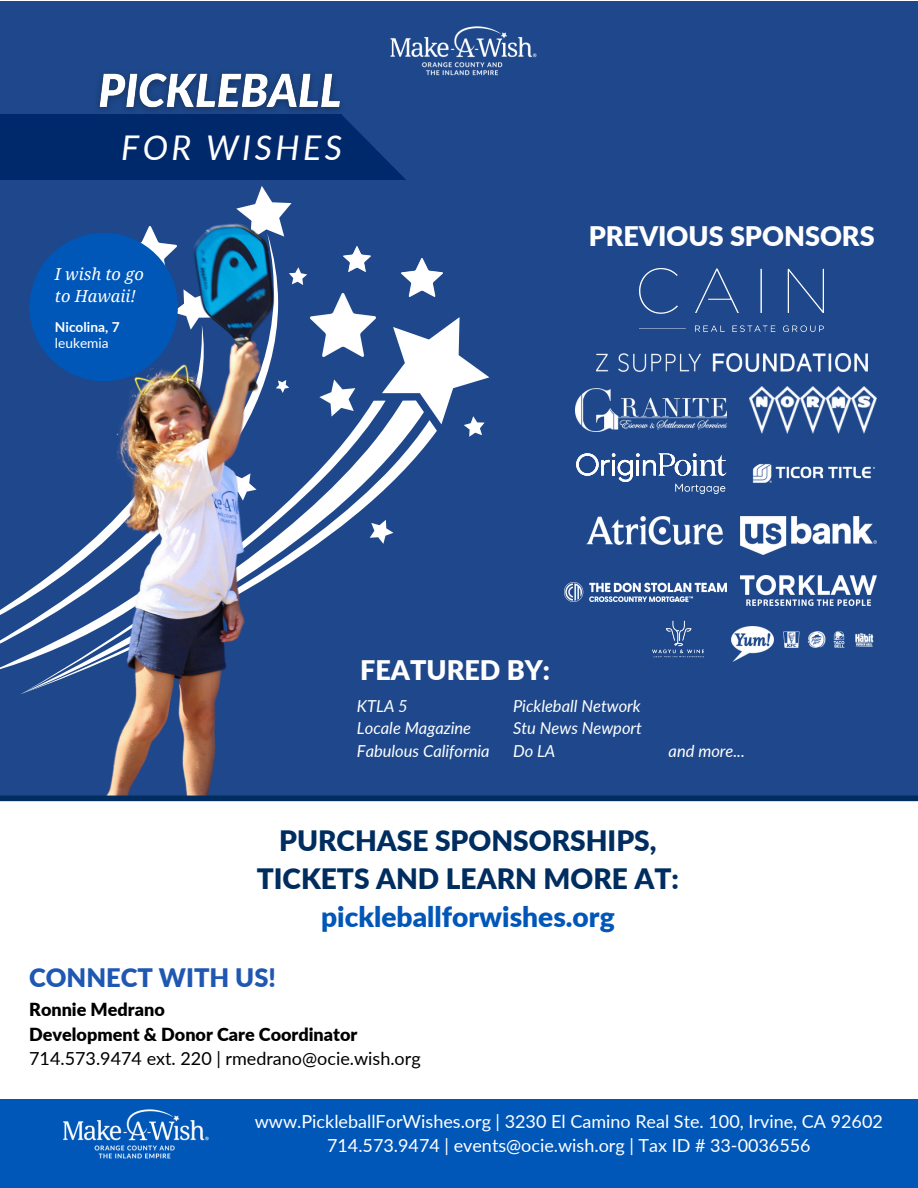
<style>
.page{position:relative;width:918px;height:1188px;background:#fff}
.page>*{position:absolute;margin:0;border:0;box-sizing:border-box;transform-origin:0 0}
.t1{font:italic 34.05px "Lato";letter-spacing:.1em;color:#fff}
.t2{font:900 28.05px/38.2px "Lato";color:#002d5f;text-align:center}
.t3{font:900 27px "Lato";color:#fff}
.t4{font:900 25.5px "Lato";color:#1f58b2}
.t5{font:18px/24.8px "Lato";color:#fff;text-align:center}
.t6{font:900 18px/24.8px "Lato";color:#000}
.t7{font:italic 16.5px/22.5px "Lato";color:#fff;text-align:justify}
.t8{font:italic 16.5px/22.6px "Droid Serif";color:#fff}
.t9{font:700 13.8px "Lato";color:#fff}
.t10{font:13.8px "Lato";color:#fff}
.s1{color:#0057b8}
.s2{font-weight:400}
</style>
<div class="page">
<div style="left:0;top:1px;width:918px;height:797px;background:#1e488b"></div>
<img style="left:390px;top:26px;width:147px;height:50px">
<svg style="left:342px;top:120px;width:64px;height:60px"></svg>
<div style="left:0;top:114px;width:342px;height:66px;background:#00296b"></div>
<img style="left:98px;top:73px;width:249px;height:47px">
<svg style="left:0;top:597px;width:19px;height:73px"></svg>
<svg style="left:470px;top:363px;width:20px;height:73px"></svg>
<svg style="left:19px;top:316px;width:61px;height:378px"></svg>
<img style="left:80px;top:195px;width:390px;height:601px">
<div style="left:0;top:796px;width:918px;height:5px;background:#002d5f"></div>
<img style="left:310px;top:293px;width:65px;height:63px">
<img style="left:123px;top:227px;width:53px;height:50px">
<img style="left:343px;top:246px;width:27px;height:26px">
<img style="left:402px;top:258px;width:40px;height:39px">
<div style="left:30px;top:233px;width:148px;height:148px;background:#0057b8;border-radius:50%"></div>
<img style="left:596px;top:354px;width:271px;height:18px">
<img style="left:652px;top:620px;width:52px;height:38px">
<img style="left:749px;top:387px;width:127px;height:47px">
<svg style="left:576px;top:453px;width:150px;height:41px"></svg>
<img style="left:576px;top:389px;width:151px;height:43px">
<img style="left:741px;top:517px;width:136px;height:38px">
<img style="left:587px;top:517px;width:135px;height:27px">
<img style="left:741px;top:576px;width:136px;height:29px">
<img style="left:752px;top:464px;width:123px;height:19px">
<img style="left:564px;top:582px;width:162px;height:20px">
<img style="left:732px;top:626px;width:141px;height:35px">
<img style="left:640px;top:269px;width:183px;height:63px">
<div style="left:0;top:1099px;width:918px;height:89px;background:#0057b8"></div>
<img style="left:63px;top:1109px;width:146px;height:50px">
<h2 class="t1" style="left:121px;top:126px;width:222px">FOR WISHES</h2>
<p class="t8" style="left:55px;top:263px;width:90px">I wish to go to Hawaii!</p>
<p class="t9" style="left:55px;top:319px;width:66px">Nicolina, 7</p>
<p class="t10" style="left:55px;top:335px;width:55px">leukemia</p>
<p class="t3" style="left:589px;top:220px;width:287px">PREVIOUS SPONSORS</p>
<h6 class="t3" style="left:360px;top:653px;width:191px">FEATURED BY:</h6>
<p class="t7" style="left:513px;top:694px;width:131px">Pickleball Network Stu News Newport Do LA</p>
<p class="t7" style="left:357px;top:694px;width:134px;text-align:left">KTLA 5<br>Locale Magazine<br>Fabulous California</p>
<p class="t7" style="left:669px;top:739px;width:78px">and more...</p>
<p class="t2" style="left:257px;top:821px;width:424px">PURCHASE SPONSORSHIPS,<br>TICKETS AND LEARN MORE AT: <span class="s1">pickleballforwishes.org</span></p>
<h5 class="t4" style="left:29px;top:962px;width:248px">CONNECT WITH US!</h5>
<p class="t6" style="left:29px;top:997px;width:393px">Ronnie Medrano<br>Development &amp; Donor Care Coordinator<br><span class="s2">714.573.9474 ext. 220 | rmedrano@ocie.wish.org</span></p>
<h3 class="t5" style="left:255px;top:1108px;width:630px">www.PickleballForWishes.org | 3230 El Camino Real Ste. 100, Irvine, CA 92602<br>714.573.9474 | events@ocie.wish.org | Tax ID # 33-0036556</h3>
</div>
